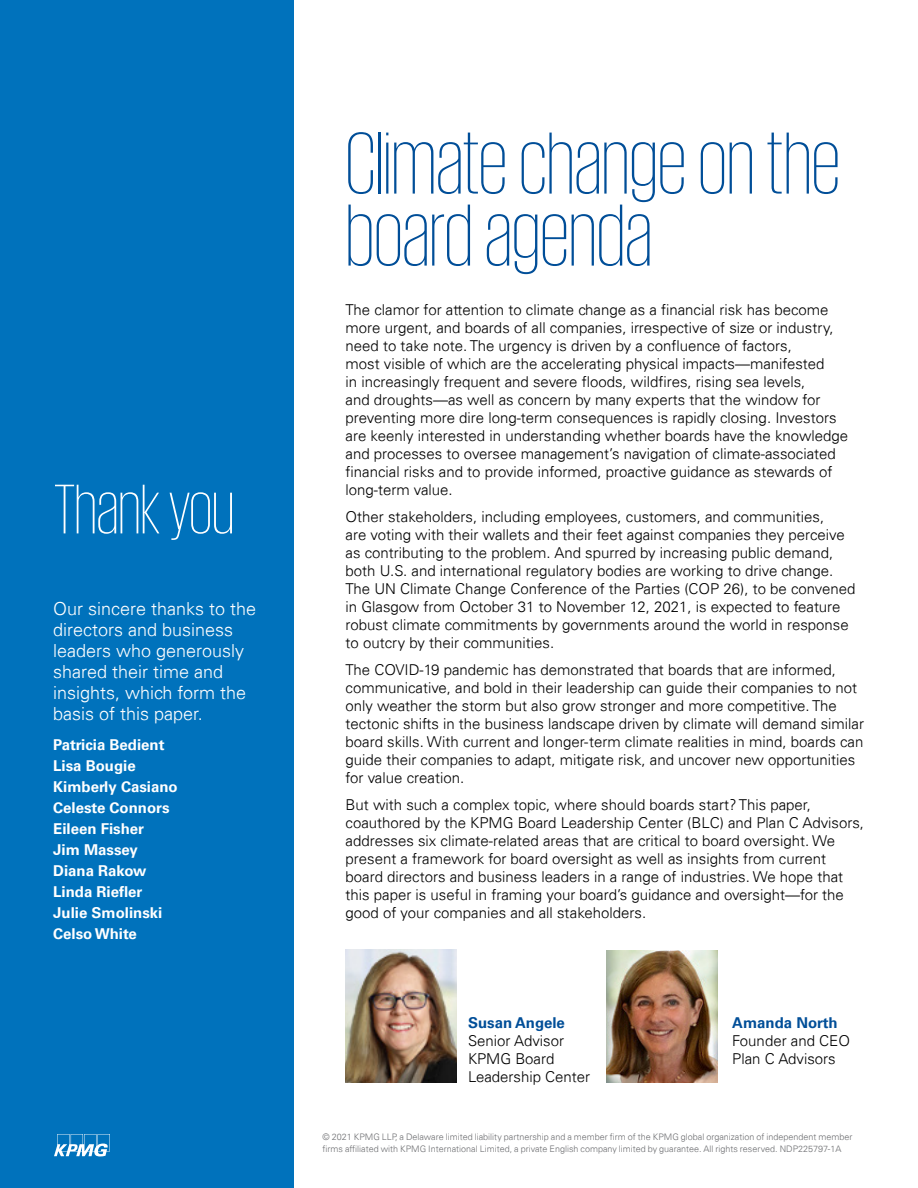
<style>
.page{position:relative;width:918px;height:1188px;background:#fff}
.page>*{position:absolute;margin:0;border:0;box-sizing:border-box;transform-origin:0 0}
.t1{font:200 90px/72px "KPMG";color:#004e98}
.t2{font:200 71.85px "KPMG";color:#fff}
.t3{font:300 18px/21px "Univers 45";color:#fff}
.t4{font:300 15px/18px "Univers 45";color:#000}
.t5{font:700 15px/21px "Univers 65";color:#fff}
.t6{font:700 15px "Univers 65";color:#004e98}
.t7{font:300 9px/12px "Univers 45";color:#6d6e71}
</style>
<div class="page">
<div style="left:0;top:0;width:293px;height:1188px;background:#0072bc"></div>
<img style="left:346px;top:949px;width:111px;height:134px">
<img style="left:606px;top:951px;width:111px;height:132px">
<svg style="left:54px;top:1134px;width:56px;height:22px"></svg>
<h2 class="t2" style="left:54px;top:475px;width:182px">Thank you</h2>
<p class="t3" style="left:53px;top:598px;width:205px">Our sincere thanks to the directors and business leaders who generously shared their time and insights, which form the basis of this paper.</p>
<p class="t5" style="left:53px;top:734px;width:126px">Patricia Bedient<br>Lisa Bougie<br>Kimberly Casiano<br>Celeste Connors<br>Eileen Fisher<br>Jim Massey<br>Diana Rakow<br>Linda Riefler<br>Julie Smolinski<br>Celso White</p>
<h1 class="t1" style="left:346px;top:125px;width:496px">Climate change on the board agenda</h1>
<p class="t4" style="left:346px;top:300px;width:504px">The clamor for attention to climate change as a financial risk has become more urgent, and boards of all companies, irrespective of size or industry, need to take note. The urgency is driven by a confluence of factors,<br>most visible of which are the accelerating physical impacts—manifested<br>in increasingly frequent and severe floods, wildfires, rising sea levels,<br>and droughts—as well as concern by many experts that the window for preventing more dire long-term consequences is rapidly closing. Investors are keenly interested in understanding whether boards have the knowledge and processes to oversee management’s navigation of climate-associated financial risks and to provide informed, proactive guidance as stewards of long-term value.</p>
<p class="t4" style="left:346px;top:507px;width:511px">Other stakeholders, including employees, customers, and communities,<br>are voting with their wallets and their feet against companies they perceive as contributing to the problem. And spurred by increasing public demand, both U.S. and international regulatory bodies are working to drive change.<br>The UN Climate Change Conference of the Parties (COP 26), to be convened in Glasgow from October 31 to November 12, 2021, is expected to feature robust climate commitments by governments around the world in response to outcry by their communities.</p>
<p class="t4" style="left:346px;top:660px;width:520px">The COVID-19 pandemic has demonstrated that boards that are informed, communicative, and bold in their leadership can guide their companies to not only weather the storm but also grow stronger and more competitive. The tectonic shifts in the business landscape driven by climate will demand similar board skills. With current and longer-term climate realities in mind, boards can guide their companies to adapt, mitigate risk, and uncover new opportunities for value creation.</p>
<p class="t4" style="left:346px;top:795px;width:520px">But with such a complex topic, where should boards start? This paper, coauthored by the KPMG Board Leadership Center (BLC) and Plan C Advisors, addresses six climate-related areas that are critical to board oversight. We present a framework for board oversight as well as insights from current board directors and business leaders in a range of industries. We hope that this paper is useful in framing your board’s guidance and oversight—for the good of your companies and all stakeholders.</p>
<p class="t6" style="left:468px;top:1014px;width:98px">Susan Angele</p>
<p class="t4" style="left:468px;top:1032px;width:124px">Senior Advisor<br>KPMG Board<br>Leadership Center</p>
<p class="t6" style="left:732px;top:1014px;width:107px">Amanda North</p>
<p class="t4" style="left:732px;top:1032px;width:119px">Founder and CEO<br>Plan C Advisors</p>
<p class="t7" style="left:323px;top:1131px;width:531px">© 2021 KPMG LLP, a Delaware limited liability partnership and a member firm of the KPMG global organization of independent member firms affiliated with KPMG International Limited, a private English company limited by guarantee. All rights reserved. NDP225797-1A</p>
</div>
